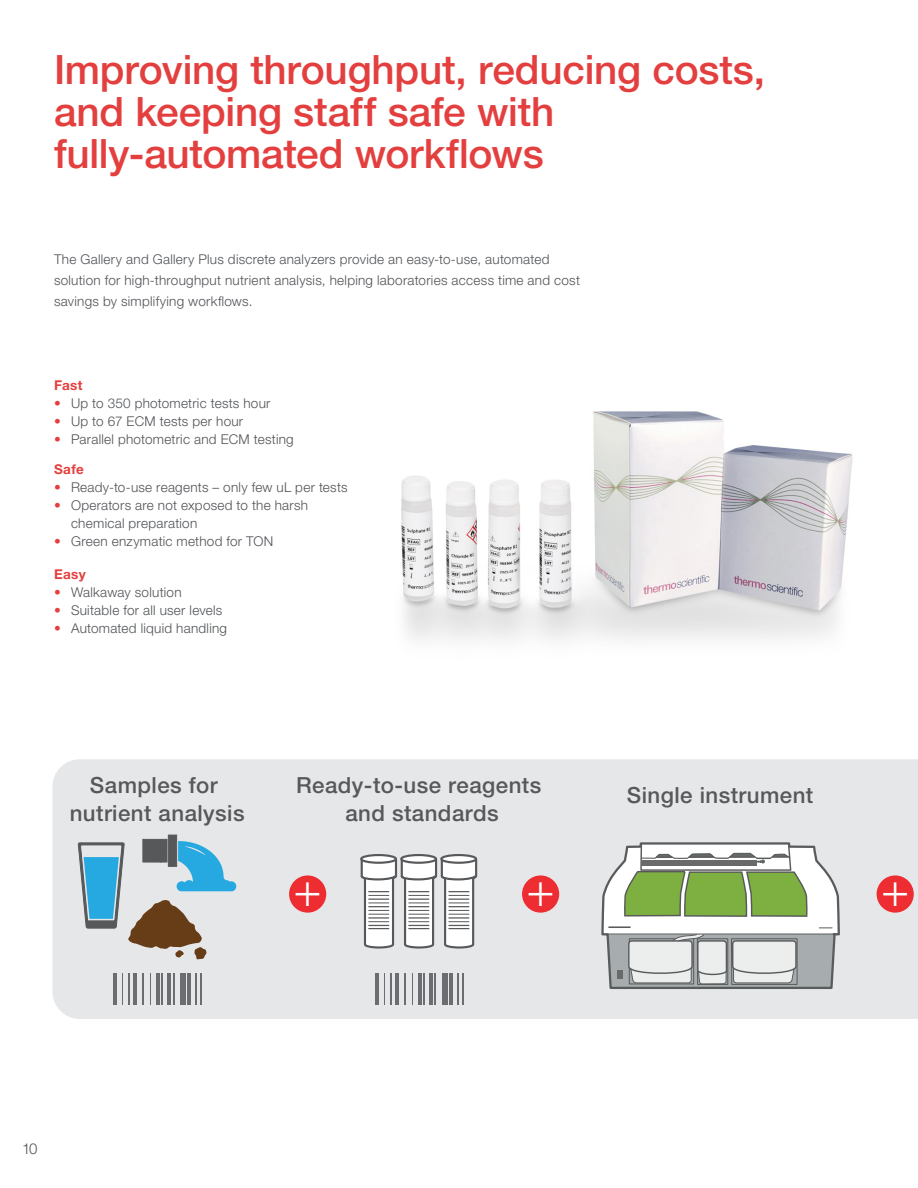
<style>
.page{position:relative;width:918px;height:1188px;background:#fff}
.page>*{position:absolute;margin:0;border:0;box-sizing:border-box;transform-origin:0 0}
.t1{font:300 46.95px "Helvetica Neue LTW1 G";color:#fff}
.Headline{font:500 40.5px/42px "Helvetica Neue LT Std";letter-spacing:-.005em;color:#e43f3f}
.t2{font:500 22.2px/28.7px "Helvetica Neue LT Std";letter-spacing:.02em;color:#57585a;text-align:center}
.t3{font:300 15px "Helvetica Neue LT Std";color:#4f5256}
.Body_Copy{font:300 13.5px/21px "Helvetica Neue LT Std";letter-spacing:.02em;color:#4f5256}
.Body_Copy-2{font:700 13.5px "Helvetica Neue LT Std";letter-spacing:.03em;color:#e43f3f}
.s1{color:#e43f3f}
</style>
<div class="page">
<img style="left:401px;top:411px;width:452px;height:230px">
<div style="left:53px;top:759px;width:865px;height:260px;background:#e6e7e9"></div>
<div style="left:289px;top:875px;width:37px;height:38px;background:#ee2d33;border-radius:50%"></div>
<div style="left:522px;top:875px;width:37px;height:38px;background:#ee2d33;border-radius:50%"></div>
<div style="left:877px;top:875px;width:37px;height:38px;background:#ee2d33;border-radius:50%"></div>
<hr style="left:173px;top:974px;width:1px;height:31px;background:#6c6d70">
<hr style="left:114px;top:974px;width:3px;height:31px;background:#6c6d70">
<hr style="left:181px;top:974px;width:1px;height:31px;background:#6c6d70">
<hr style="left:188px;top:974px;width:3px;height:31px;background:#6c6d70">
<hr style="left:142px;top:974px;width:2px;height:31px;background:#6c6d70">
<hr style="left:167px;top:974px;width:4px;height:31px;background:#6c6d70">
<hr style="left:182px;top:974px;width:4px;height:31px;background:#6c6d70">
<hr style="left:161px;top:974px;width:1px;height:31px;background:#6c6d70">
<hr style="left:133px;top:974px;width:4px;height:31px;background:#6c6d70">
<hr style="left:156px;top:974px;width:4px;height:31px;background:#6c6d70">
<hr style="left:201px;top:974px;width:1px;height:31px;background:#6c6d70">
<hr style="left:128px;top:974px;width:1px;height:31px;background:#6c6d70">
<hr style="left:195px;top:974px;width:1px;height:31px;background:#6c6d70">
<hr style="left:150px;top:974px;width:1px;height:31px;background:#6c6d70">
<hr style="left:122px;top:974px;width:1px;height:31px;background:#6c6d70">
<hr style="left:435px;top:974px;width:1px;height:31px;background:#6c6d70">
<hr style="left:375px;top:974px;width:4px;height:31px;background:#6c6d70">
<hr style="left:443px;top:974px;width:1px;height:31px;background:#6c6d70">
<hr style="left:449px;top:974px;width:3px;height:31px;background:#6c6d70">
<hr style="left:404px;top:974px;width:2px;height:31px;background:#6c6d70">
<hr style="left:429px;top:974px;width:4px;height:31px;background:#6c6d70">
<hr style="left:444px;top:974px;width:4px;height:31px;background:#6c6d70">
<hr style="left:423px;top:974px;width:1px;height:31px;background:#6c6d70">
<hr style="left:395px;top:974px;width:4px;height:31px;background:#6c6d70">
<hr style="left:418px;top:974px;width:4px;height:31px;background:#6c6d70">
<hr style="left:463px;top:974px;width:1px;height:31px;background:#6c6d70">
<hr style="left:390px;top:974px;width:1px;height:31px;background:#6c6d70">
<hr style="left:457px;top:974px;width:1px;height:31px;background:#6c6d70">
<hr style="left:412px;top:974px;width:1px;height:31px;background:#6c6d70">
<hr style="left:384px;top:974px;width:1px;height:31px;background:#6c6d70">
<div style="left:360px;top:854px;width:37px;height:10px;border:2px solid #57585a;border-radius:50%"></div>
<div style="left:400px;top:854px;width:37px;height:10px;border:2px solid #57585a;border-radius:50%"></div>
<div style="left:440px;top:854px;width:37px;height:10px;border:2px solid #57585a;border-radius:50%"></div>
<svg style="left:360px;top:857px;width:118px;height:93px"></svg>
<svg style="left:600px;top:841px;width:241px;height:149px"></svg>
<svg style="left:78px;top:835px;width:158px;height:124px;background:#a5b9c0"></svg>
<p class="Headline" style="left:54px;top:48px;width:712px">Improving throughput, reducing costs, and keeping staff safe with fully-automated workflows</p>
<p class="Body_Copy" style="left:54px;top:248px;width:528px">The Gallery and Gallery Plus discrete analyzers provide an easy-to-use, automated solution for high-throughput nutrient analysis, helping laboratories access time and cost savings by simplifying workflows.</p>
<p class="Body_Copy-2" style="left:54px;top:377px;width:30px">Fast</p>
<p class="Body_Copy" style="left:54px;top:392px;width:218px"><span class="s1">•</span> Up to 350 photometric tests hour</p>
<p class="Body_Copy" style="left:54px;top:410px;width:191px"><span class="s1">•</span> Up to 67 ECM tests per hour</p>
<p class="Body_Copy" style="left:54px;top:428px;width:241px"><span class="s1">•</span> Parallel photometric and ECM testing</p>
<p class="Body_Copy-2" style="left:54px;top:461px;width:31px">Safe</p>
<p class="Body_Copy" style="left:54px;top:476px;width:295px"><span class="s1">•</span> Ready-to-use reagents – only few uL per tests</p>
<p class="Body_Copy" style="left:71px;top:496px;width:239px;line-height:18px;text-indent:-17px"><span class="s1">•</span> Operators are not exposed to the harsh chemical preparation</p>
<p class="Body_Copy" style="left:54px;top:530px;width:221px"><span class="s1">•</span> Green enzymatic method for TON</p>
<p class="Body_Copy-2" style="left:54px;top:566px;width:33px">Easy</p>
<p class="Body_Copy" style="left:54px;top:581px;width:129px"><span class="s1">•</span> Walkaway solution</p>
<p class="Body_Copy" style="left:54px;top:599px;width:170px"><span class="s1">•</span> Suitable for all user levels</p>
<p class="Body_Copy" style="left:54px;top:617px;width:175px"><span class="s1">•</span> Automated liquid handling</p>
<p class="t2" style="left:70px;top:770px;width:176px">Samples for nutrient analysis</p>
<p class="t2" style="left:296px;top:770px;width:247px">Ready-to-use reagents and standards</p>
<p class="t2" style="left:627px;top:780px;width:188px">Single instrument</p>
<p class="t1" style="left:294px;top:861px;width:30px">+</p>
<p class="t1" style="left:527px;top:861px;width:30px">+</p>
<p class="t1" style="left:881px;top:861px;width:30px">+</p>
<p class="t3" style="left:22px;top:1139px;width:17px">10</p>
</div>
